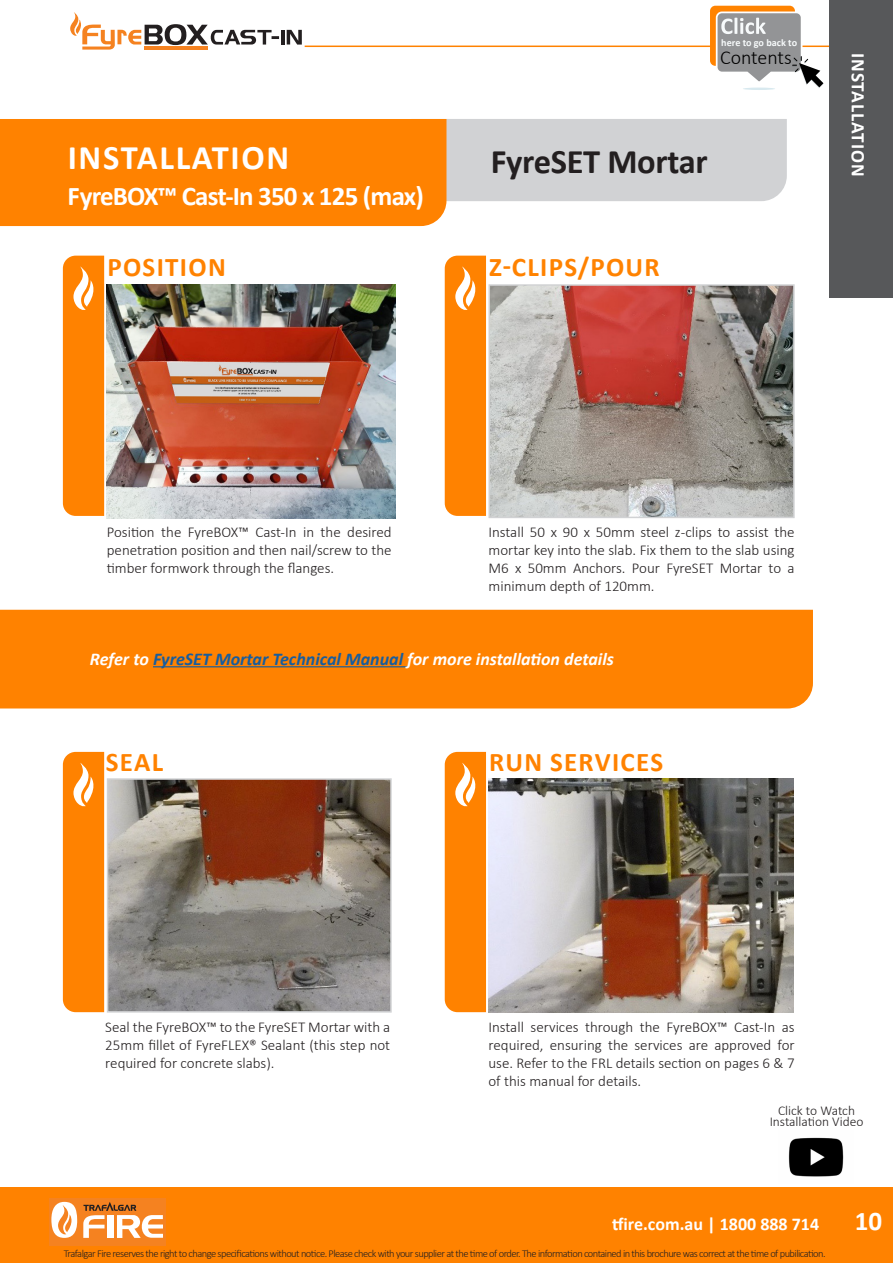
<style>
.page{position:relative;width:893px;height:1263px;background:#fff}
.page>*{position:absolute;margin:0;border:0;box-sizing:border-box;transform-origin:0 0}
.t1{font:700 34.5px "Calibri";letter-spacing:-.01em;color:#231f20}
.t2{font:700 34.5px "Calibri";letter-spacing:.05em;color:#fff}
.t3{font:700 27px "Calibri";letter-spacing:.05em;color:#ff8200}
.t4{font:700 27px "Calibri";letter-spacing:-.03em;color:#fff}
.t5{font:300 19.95px "Calibri";color:#000}
.t6{font:700 19.2px "Calibri";letter-spacing:.05em;color:#fff}
.t7{font:italic 700 18px "Calibri";color:#fff}
.t8{font:700 18px "Calibri";color:#fff}
.t9{font:300 15px/18px "Calibri";color:#231f20;text-align:justify}
.t10{font:300 13.5px "Calibri";color:#231f20}
.t11{font:300 10.5px "Calibri";letter-spacing:-.05em;color:#231f20}
.t12{font:700 10.2px "Calibri";color:#f7fafb}
.s1{color:#175d9e}
</style>
<div class="page">
<hr style="left:281px;top:30px;width:4px;height:14px;background:#231f20">
<svg style="left:287px;top:30px;width:15px;height:15px"></svg>
<svg style="left:70px;top:12px;width:209px;height:38px"></svg>
<hr style="left:144px;top:47px;width:64px;height:3px;background:#f58220">
<hr style="left:305px;top:46px;width:524px;height:1px;background:#ff8200">
<div style="left:0;top:1187px;width:893px;height:76px;background:#ff8200"></div>
<div style="left:50px;top:1197px;width:116px;height:48px;background:#f58220"></div>
<svg style="left:83px;top:1202px;width:80px;height:36px"></svg>
<svg style="left:51px;top:1202px;width:26px;height:36px"></svg>
<img style="left:491px;top:287px;width:301px;height:228px">
<div style="left:488px;top:284px;width:307px;height:234px;border:2px solid #d1d2d4"></div>
<img style="left:107px;top:284px;width:289px;height:234px">
<div style="left:446px;top:119px;width:341px;height:82px;background:#d1d2d4"></div>
<div style="left:0;top:119px;width:446px;height:107px;background:#ff8200"></div>
<div style="left:0;top:610px;width:813px;height:98px;background:#ff8200"></div>
<hr style="left:153px;top:666px;width:254px;height:1px;background:#175d9e">
<img style="left:788px;top:1137px;width:56px;height:40px">
<hr style="left:743px;top:88px;width:32px;height:2px;background:#d8e9ef;border-radius:50%">
<svg style="left:710px;top:6px;width:113px;height:82px"></svg>
<div style="left:829px;top:0;width:64px;height:298px;background:#57585a"></div>
<img style="left:488px;top:778px;width:306px;height:234px">
<img style="left:110px;top:781px;width:279px;height:228px">
<div style="left:107px;top:778px;width:285px;height:234px;border:2px solid #d1d2d4"></div>
<div style="left:63px;top:256px;width:41px;height:260px;background:#ff8200"></div>
<div style="left:63px;top:752px;width:41px;height:260px;background:#ff8200"></div>
<div style="left:445px;top:256px;width:41px;height:260px;background:#ff8200"></div>
<div style="left:445px;top:752px;width:41px;height:260px;background:#ff8200"></div>
<p class="t12" style="left:721px;top:35px;width:77px">here to go back to</p>
<h3 class="t5" style="left:720px;top:45px;width:73px">Contents</h3>
<p class="t2" style="left:68px;top:134px;width:223px">INSTALLATION</p>
<p class="t4" style="left:68px;top:177px;width:358px">FyreBOX™ Cast-In 350 x 125 (max)</p>
<p class="t1" style="left:491px;top:137px;width:218px">FyreSET Mortar</p>
<p class="t3" style="left:107px;top:248px;width:120px">POSITION</p>
<p class="t3" style="left:489px;top:248px;width:172px">Z-CLIPS/POUR</p>
<p class="t6" style="left:872px;top:53px;width:125px;rotate:90deg">INSTALLATION</p>
<p class="t9" style="left:107px;top:523px;width:286px">Position the FyreBOX™ Cast-In in the desired penetration position and then nail/screw to the timber formwork through the flanges.</p>
<p class="t9" style="left:488px;top:523px;width:308px">Install 50 x 90 x 50mm steel z-clips to assist the mortar key into the slab. Fix them to the slab using M6 x 50mm Anchors. Pour FyreSET Mortar to a minimum depth of 120mm.</p>
<p class="t7" style="left:90px;top:646px;width:525px">Refer to <span class="s1">FyreSET Mortar Technical Manual</span> for more installation details</p>
<p class="t3" style="left:106px;top:743px;width:59px">SEAL</p>
<p class="t3" style="left:489px;top:743px;width:176px">RUN SERVICES</p>
<p class="t9" style="left:105px;top:1017px;width:286px">Seal the FyreBOX™ to the FyreSET Mortar with a 25mm fillet of FyreFLEX® Sealant (this step not required for concrete slabs).</p>
<p class="t9" style="left:488px;top:1017px;width:308px">Install services through the FyreBOX™ Cast-In as required, ensuring the services are approved for use. Refer to the FRL details section on pages 6 &amp; 7 of this manual for details.</p>
<p class="t10" style="left:778px;top:1102px;width:79px">Click to Watch</p>
<p class="t10" style="left:770px;top:1113px;width:95px">Installation Video</p>
<p class="t8" style="left:612px;top:1211px;width:209px">tfire.com.au | 1800 888 714</p>
<p class="t11" style="left:64px;top:1247px;width:763px">Trafalgar Fire reserves the right to change specifications without notice. Please check with your supplier at the time of order. The information contained in this brochure was correct at the time of pubilication.</p>
<h2 class="t4" style="left:855px;top:1202px;width:29px">10</h2>
</div>
